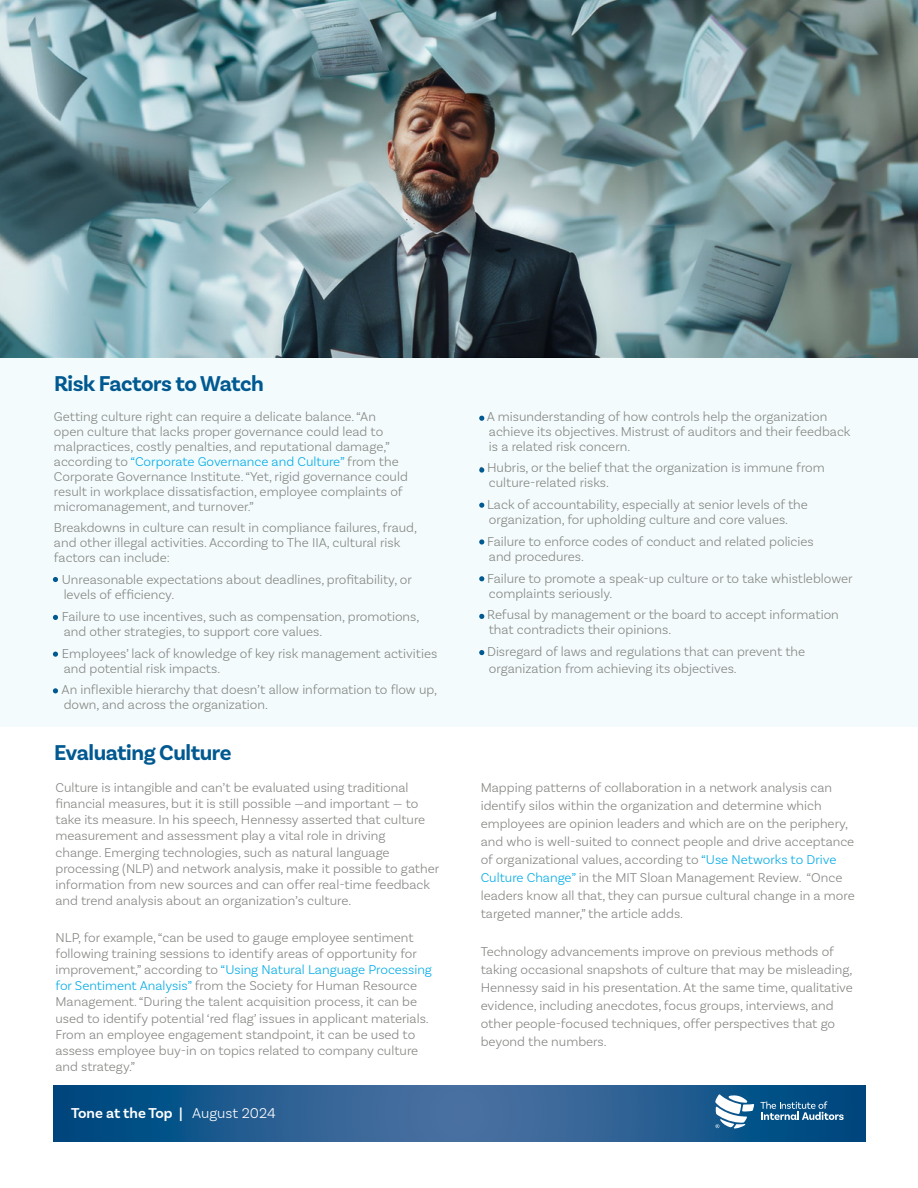
<style>
.page{position:relative;width:918px;height:1188px;background:#fff}
.page>*{position:absolute;margin:0;border:0;box-sizing:border-box;transform-origin:0 0}
.t1{font:700 22.5px "Basic Sans";letter-spacing:-.02em;color:#005990}
.t2{font:600 15px "Basic Sans";color:#fff}
.t3{font:300 13.65px/15px "Basic Sans";color:#848681}
.t4{font:300 13.5px/16.2px "Basic Sans";color:#848681}
.s1{color:#00abe6}
.s2{font-weight:300}
</style>
<div class="page">
<div style="left:0;top:34px;width:918px;height:693px;background:#f3fbfd"></div>
<svg style="left:53px;top:1085px;width:812px;height:57px;background:#245d91"></svg>
<svg style="left:715px;top:1094px;width:39px;height:34px"></svg>
<svg style="left:760px;top:1101px;width:84px;height:19px;background:#437ba3"></svg>
<img style="left:0;top:0;width:918px;height:358px">
<svg style="left:53px;top:577px;width:5px;height:5px"></svg>
<svg style="left:479px;top:416px;width:5px;height:5px"></svg>
<svg style="left:479px;top:576px;width:5px;height:5px"></svg>
<svg style="left:479px;top:650px;width:5px;height:5px"></svg>
<svg style="left:479px;top:539px;width:5px;height:6px"></svg>
<svg style="left:479px;top:614px;width:5px;height:5px"></svg>
<svg style="left:479px;top:503px;width:5px;height:5px"></svg>
<svg style="left:479px;top:468px;width:5px;height:5px"></svg>
<svg style="left:53px;top:688px;width:5px;height:5px"></svg>
<svg style="left:53px;top:652px;width:5px;height:5px"></svg>
<svg style="left:53px;top:615px;width:5px;height:5px"></svg>
<h1 class="t1" style="left:54px;top:369px;width:211px">Risk Factors to Watch</h1>
<p class="t4" style="left:54px;top:409px;width:355px;line-height:15px">Getting culture right can require a delicate balance. “An open culture that lacks proper governance could lead to malpractices, costly penalties, and reputational damage,” according to <span class="s1">“Corporate Governance and Culture”</span> from the Corporate Governance Institute. “Yet, rigid governance could result in workplace dissatisfaction, employee complaints of micromanagement, and turnover.”</p>
<p class="t4" style="left:54px;top:520px;width:365px;line-height:15px">Breakdowns in culture can result in compliance failures, fraud, and other illegal activities. According to The IIA, cultural risk factors can include:</p>
<p class="t3" style="left:64px;top:572px;width:350px;text-indent:-10px">• Unreasonable expectations about deadlines, profitability, or levels of efficiency.</p>
<p class="t3" style="left:64px;top:609px;width:357px;text-indent:-10px">• Failure to use incentives, such as compensation, promotions, and other strategies, to support core values.</p>
<p class="t3" style="left:64px;top:645px;width:375px;text-indent:-10px">• Employees’ lack of knowledge of key risk management activities and potential risk impacts.</p>
<p class="t3" style="left:64px;top:682px;width:375px;text-indent:-10px">• An inflexible hierarchy that doesn’t allow information to flow up, down, and across the organization.</p>
<h1 class="t1" style="left:54px;top:739px;width:179px">Evaluating Culture</h1>
<p class="t4" style="left:55px;top:779px;width:385px">Culture is intangible and can’t be evaluated using traditional financial measures, but it is still possible —and important — to take its measure. In his speech, Hennessy asserted that culture measurement and assessment play a vital role in driving<br>change. Emerging technologies, such as natural language processing (NLP) and network analysis, make it possible to gather information from new sources and can offer real-time feedback and trend analysis about an organization’s culture.</p>
<p class="t4" style="left:55px;top:929px;width:378px">NLP, for example, “can be used to gauge employee sentiment following training sessions to identify areas of opportunity for improvement,” according to <span class="s1">“Using Natural Language Processing for Sentiment Analysis”</span> from the Society for Human Resource Management. “During the talent acquisition process, it can be used to identify potential ‘red flag’ issues in applicant materials.<br>From an employee engagement standpoint, it can be used to assess employee buy-in on topics related to company culture and strategy.”</p>
<p class="t2" style="left:71px;top:1104px;width:206px">Tone at the Top | <span class="s2">August 2024</span></p>
<p class="t3" style="left:489px;top:408px;width:363px;text-indent:-10px">• A misunderstanding of how controls help the organization achieve its objectives. Mistrust of auditors and their feedback is a related risk concern.</p>
<p class="t3" style="left:489px;top:460px;width:337px;text-indent:-10px">• Hubris, or the belief that the organization is immune from culture-related risks.</p>
<p class="t3" style="left:489px;top:497px;width:320px;text-indent:-10px">• Lack of accountability, especially at senior levels of the organization, for upholding culture and core values.</p>
<p class="t3" style="left:489px;top:534px;width:326px;text-indent:-10px">• Failure to enforce codes of conduct and related policies and procedures.</p>
<p class="t3" style="left:489px;top:570px;width:365px;text-indent:-10px">• Failure to promote a speak-up culture or to take whistleblower complaints seriously.</p>
<p class="t3" style="left:489px;top:607px;width:352px;text-indent:-10px">• Refusal by management or the board to accept information that contradicts their opinions.</p>
<p class="t3" style="left:489px;top:643px;width:318px;line-height:16.5px;text-indent:-10px">• Disregard of laws and regulations that can prevent the organization from achieving its objectives.</p>
<p class="t4" style="left:481px;top:778px;width:376px;line-height:18px">Mapping patterns of collaboration in a network analysis can identify silos within the organization and determine which employees are opinion leaders and which are on the periphery, and who is well-suited to connect people and drive acceptance of organizational values, according to <span class="s1">“Use Networks to Drive Culture Change”</span> in the MIT Sloan Management Review. “Once leaders know all that, they can pursue cultural change in a more targeted manner,” the article adds.</p>
<p class="t4" style="left:481px;top:942px;width:374px;line-height:18px">Technology advancements improve on previous methods of taking occasional snapshots of culture that may be misleading, Hennessy said in his presentation. At the same time, qualitative evidence, including anecdotes, focus groups, interviews, and other people-focused techniques, offer perspectives that go beyond the numbers.</p>
</div>
